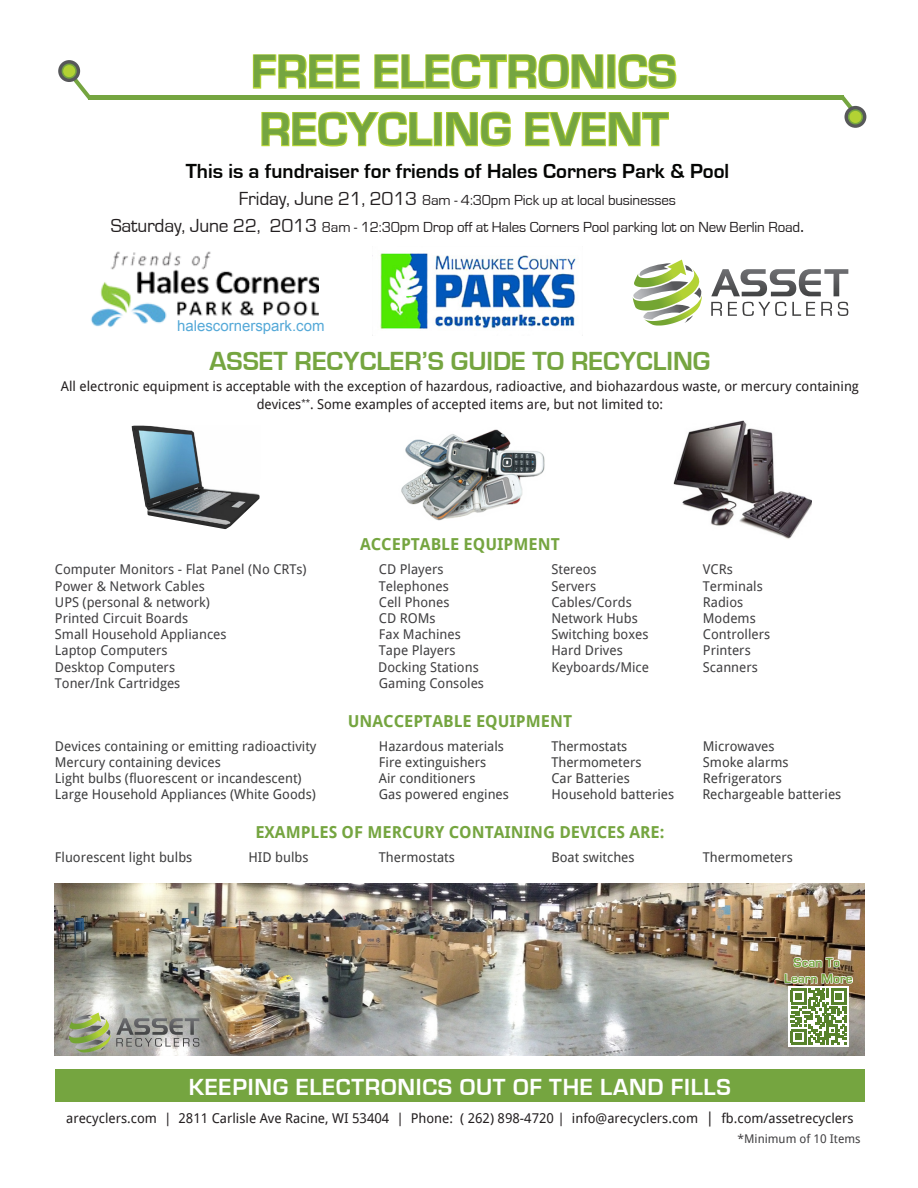
<style>
.page{position:relative;width:918px;height:1188px;background:#fff}
.page>*{position:absolute;margin:0;border:0;box-sizing:border-box;transform-origin:0 0}
.t1{font:700 48px/57.6px "Eurostile";letter-spacing:.01em;color:#75a540}
.t2{font:700 27px "Eurostile";color:#75a540}
.t3{font:700 24px "Eurostile";letter-spacing:.03em;color:#fff}
.t4{font:700 21px "Eurostile";color:#040503}
.t5{font:700 16.5px "Droid Sans";color:#75a540}
.t6{font:15px/27px "Eurostile";letter-spacing:-.01em;color:#231f20;text-align:center}
.t7{font:15px "Arial";color:#55a9d8}
.t8{font:13.5px "Droid Sans";color:#414042}
.t9{font:13.5px "Droid Sans";color:#3e3e3f}
.t10{font:13.5px/18px "Droid Sans";color:#231f20;text-align:center}
.t11{font:700 13.5px/16.2px "Eurostile";color:#75a540;text-align:center}
.t12{font:12px "Droid Sans";color:#414042}
.s1{font-size:19.5px}
.s2{font-size:21px}
.s3{font-size:15px}
</style>
<div class="page">
<img style="left:131px;top:426px;width:129px;height:103px">
<img style="left:673px;top:420px;width:139px;height:119px">
<div style="left:55px;top:1070px;width:810px;height:32px;background:#75a540"></div>
<img style="left:401px;top:429px;width:144px;height:92px">
<img style="left:55px;top:883px;width:810px;height:173px">
<div style="left:788px;top:986px;width:61px;height:61px;background:#fff"></div>
<svg style="left:784px;top:956px;width:69px;height:89px"></svg>
<svg style="left:116px;top:1018px;width:83px;height:29px;background:#949593"></svg>
<svg style="left:69px;top:1015px;width:41px;height:36px"></svg>
<svg style="left:252px;top:54px;width:108px;height:35px"></svg>
<svg style="left:374px;top:54px;width:230px;height:35px"></svg>
<div style="left:607px;top:54px;width:9px;height:35px;border:2px solid #b3d234"></div>
<svg style="left:618px;top:54px;width:59px;height:35px"></svg>
<svg style="left:261px;top:111px;width:173px;height:36px"></svg>
<div style="left:434px;top:112px;width:8px;height:34px;border:2px solid #b3d234"></div>
<svg style="left:446px;top:111px;width:65px;height:36px"></svg>
<svg style="left:525px;top:112px;width:144px;height:35px"></svg>
<hr style="left:88px;top:96px;width:756px;height:4px;background:#75a540">
<svg style="left:73px;top:77px;width:19px;height:22px"></svg>
<svg style="left:842px;top:96px;width:18px;height:12px"></svg>
<svg style="left:58px;top:60px;width:22px;height:22px"></svg>
<div style="left:62px;top:64px;width:14px;height:14px;background:#b3d234;border-radius:50%"></div>
<div style="left:62px;top:64px;width:15px;height:15px;border:2px solid #75a540;border-radius:50%"></div>
<svg style="left:844px;top:106px;width:22px;height:22px"></svg>
<div style="left:849px;top:110px;width:13px;height:14px;background:#b3d234;border-radius:50%"></div>
<div style="left:848px;top:109px;width:15px;height:15px;border:2px solid #75a540;border-radius:50%"></div>
<svg style="left:711px;top:269px;width:137px;height:27px"></svg>
<svg style="left:711px;top:302px;width:11px;height:14px"></svg>
<svg style="left:728px;top:302px;width:9px;height:14px"></svg>
<svg style="left:743px;top:302px;width:43px;height:14px"></svg>
<svg style="left:792px;top:302px;width:23px;height:14px"></svg>
<svg style="left:821px;top:302px;width:11px;height:14px"></svg>
<svg style="left:838px;top:302px;width:10px;height:14px"></svg>
<svg style="left:633px;top:260px;width:68px;height:63px"></svg>
<img style="left:380px;top:253px;width:196px;height:76px">
<img style="left:91px;top:251px;width:228px;height:76px">
<h1 class="t1" style="left:251px;top:44px;width:427px">FREE ELECTRONICS<br>RECYCLING EVENT</h1>
<h3 class="t4" style="left:186px;top:162px;width:545px">This is a fundraiser for friends of Hales Corners Park &amp; Pool</h3>
<p class="t6" style="left:111px;top:187px;width:695px"><span class="s1">Friday, June 21, 2013</span> 8am - 4:30pm Pick up at local businesses<br><span class="s1">Saturday, June 22, 2013</span> 8am - 12:30pm Drop off at Hales Corners Pool parking lot on New Berlin Road<span class="s2">.</span></p>
<p class="t7" style="left:177px;top:318px;width:149px">halescornerspark.com</p>
<h2 class="t2" style="left:209px;top:348px;width:502px">ASSET RECYCLER’S GUIDE TO RECYCLING</h2>
<p class="t10" style="left:61px;top:377px;width:800px">All electronic equipment is acceptable with the exception of hazardous, radioactive, and biohazardous waste, or mercury containing devices<sup>**</sup>. Some examples of accepted items are, but not limited to:</p>
<p class="t5" style="left:360px;top:535px;width:201px">ACCEPTABLE EQUIPMENT</p>
<p class="t8" style="left:55px;top:562px;width:253px">Computer Monitors - Flat Panel (No CRTs)</p>
<p class="t8" style="left:379px;top:562px;width:66px">CD Players</p>
<p class="t8" style="left:551px;top:562px;width:47px">Stereos</p>
<p class="t8" style="left:703px;top:562px;width:31px">VCRs</p>
<p class="t8" style="left:55px;top:578px;width:151px">Power &amp; Network Cables</p>
<p class="t8" style="left:379px;top:578px;width:71px">Telephones</p>
<p class="t8" style="left:551px;top:578px;width:46px">Servers</p>
<p class="t8" style="left:703px;top:578px;width:61px">Terminals</p>
<p class="t8" style="left:55px;top:594px;width:157px">UPS (personal &amp; network)</p>
<p class="t8" style="left:379px;top:594px;width:72px">Cell Phones</p>
<p class="t8" style="left:551px;top:594px;width:82px">Cables/Cords</p>
<p class="t8" style="left:703px;top:594px;width:42px">Radios</p>
<p class="t8" style="left:55px;top:610px;width:135px">Printed Circuit Boards</p>
<p class="t8" style="left:379px;top:610px;width:58px">CD ROMs</p>
<p class="t8" style="left:551px;top:610px;width:88px">Network Hubs</p>
<p class="t8" style="left:703px;top:610px;width:54px">Modems</p>
<p class="t8" style="left:55px;top:627px;width:173px">Small Household Appliances</p>
<p class="t8" style="left:379px;top:627px;width:83px">Fax Machines</p>
<p class="t8" style="left:551px;top:627px;width:99px">Switching boxes</p>
<p class="t8" style="left:703px;top:627px;width:69px">Controllers</p>
<p class="t8" style="left:55px;top:643px;width:114px">Laptop Computers</p>
<p class="t8" style="left:379px;top:643px;width:78px">Tape Players</p>
<p class="t8" style="left:551px;top:643px;width:73px">Hard Drives</p>
<p class="t8" style="left:703px;top:643px;width:49px">Printers</p>
<p class="t8" style="left:55px;top:659px;width:122px">Desktop Computers</p>
<p class="t8" style="left:378px;top:659px;width:102px">Docking Stations</p>
<p class="t8" style="left:551px;top:659px;width:99px">Keyboards/Mice</p>
<p class="t8" style="left:703px;top:659px;width:57px">Scanners</p>
<p class="t8" style="left:55px;top:675px;width:127px">Toner/Ink Cartridges</p>
<p class="t8" style="left:379px;top:675px;width:107px">Gaming Consoles</p>
<p class="t5" style="left:348px;top:711px;width:226px">UNACCEPTABLE EQUIPMENT</p>
<p class="t9" style="left:55px;top:738px;width:263px">Devices containing or emitting radioactivity</p>
<p class="t9" style="left:379px;top:738px;width:127px">Hazardous materials</p>
<p class="t9" style="left:551px;top:738px;width:77px">Thermostats</p>
<p class="t9" style="left:703px;top:738px;width:73px">Microwaves</p>
<p class="t9" style="left:55px;top:754px;width:167px">Mercury containing devices</p>
<p class="t9" style="left:379px;top:754px;width:109px">Fire extinguishers</p>
<p class="t9" style="left:551px;top:754px;width:92px">Thermometers</p>
<p class="t9" style="left:703px;top:754px;width:87px">Smoke alarms</p>
<p class="t9" style="left:55px;top:771px;width:248px">Light bulbs (fluorescent or incandescent)</p>
<p class="t9" style="left:379px;top:771px;width:98px">Air conditioners</p>
<p class="t9" style="left:551px;top:771px;width:80px">Car Batteries</p>
<p class="t9" style="left:703px;top:771px;width:81px">Refrigerators</p>
<p class="t9" style="left:55px;top:787px;width:263px">Large Household Appliances (White Goods)</p>
<p class="t9" style="left:379px;top:787px;width:132px">Gas powered engines</p>
<p class="t9" style="left:551px;top:787px;width:124px">Household batteries</p>
<p class="t9" style="left:702px;top:787px;width:141px">Rechargeable batteries</p>
<p class="t5" style="left:255px;top:823px;width:411px">EXAMPLES OF MERCURY CONTAINING DEVICES ARE:</p>
<p class="t9" style="left:55px;top:850px;width:139px">Fluorescent light bulbs</p>
<p class="t9" style="left:249px;top:850px;width:62px">HID bulbs</p>
<p class="t9" style="left:379px;top:850px;width:77px">Thermostats</p>
<p class="t9" style="left:551px;top:850px;width:85px">Boat switches</p>
<p class="t9" style="left:703px;top:850px;width:92px">Thermometers</p>
<h3 class="t3" style="left:189px;top:1076px;width:544px">KEEPING ELECTRONICS OUT OF THE LAND FILLS</h3>
<p class="t11" style="left:784px;top:955px;width:70px">Scan To<br>Learn More</p>
<p class="t10" style="left:66px;top:1109px;width:789px">arecyclers.com | 2811 Carlisle Ave Racine, WI 53404 | Phone: ( 262) 898-4720 | info@arecyclers.com <span class="s3">|</span> fb.com/assetrecyclers</p>
<p class="t12" style="left:738px;top:1132px;width:125px">*Minimum of 10 Items</p>
</div>
